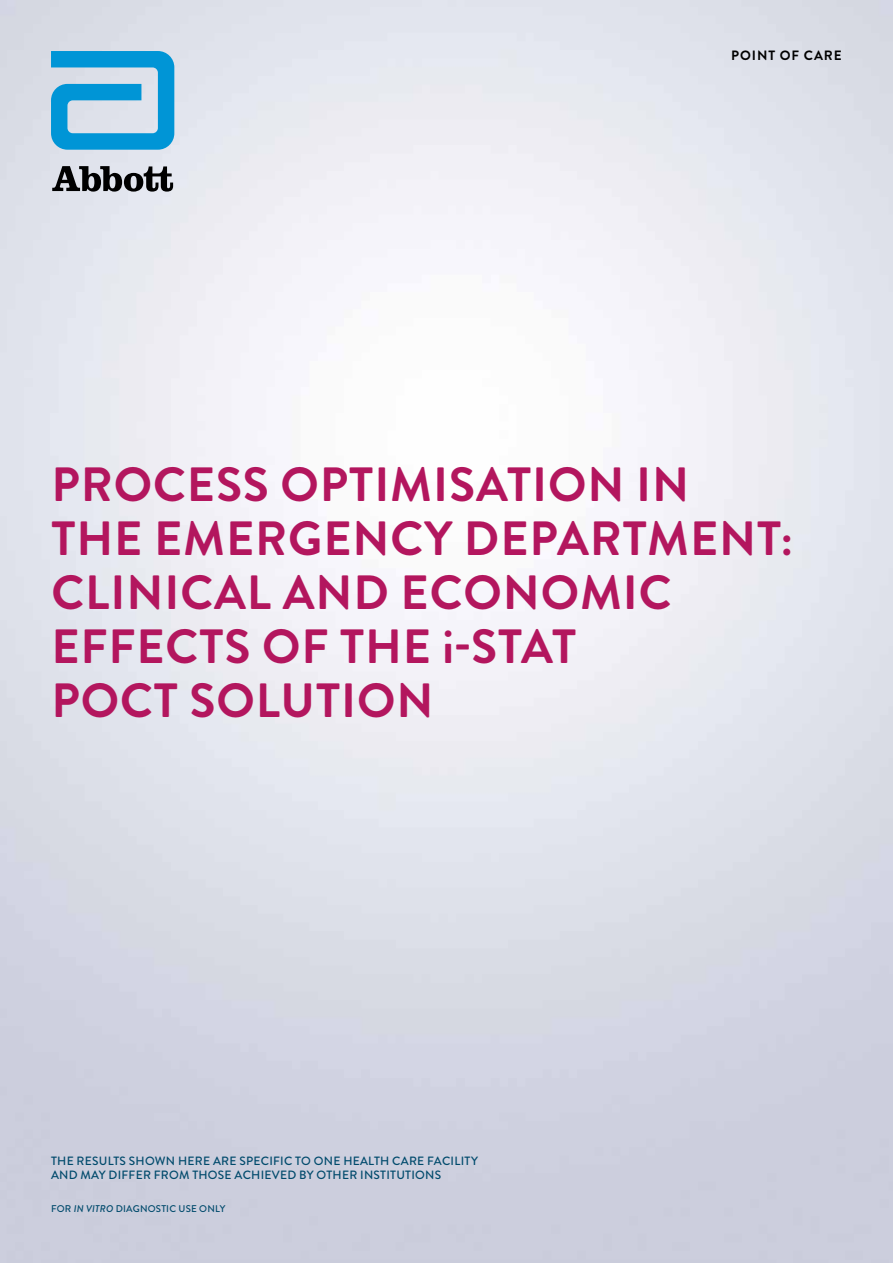
<style>
.page{position:relative;width:893px;height:1263px;background:#fff}
.page>*{position:absolute;margin:0;border:0;box-sizing:border-box;transform-origin:0 0}
.t1{font:700 48px/54px "Brandon Grotesque";letter-spacing:.02em;color:#b3165e}
.t2{font:700 13.5px "Brandon Grotesque";letter-spacing:.07em;color:#000}
.t3{font:500 12px/13.5px "Brandon Grotesque";letter-spacing:.02em;color:#004a6c}
.t4{font:500 9.75px "Brandon Grotesque";letter-spacing:.02em;color:#004a6c}
.s1{font-style:italic}
</style>
<div class="page">
<svg style="left:51px;top:51px;width:123px;height:99px;background:#5fb5de"></svg>
<svg style="left:52px;top:166px;width:121px;height:26px;background:#717277"></svg>
<p class="t2" style="left:731px;top:46px;width:112px">POINT OF CARE</p>
<h1 class="t1" style="left:51px;top:459px;width:743px">PROCESS OPTIMISATION IN<br>THE EMERGENCY DEPARTMENT:<br>CLINICAL AND ECONOMIC<br>EFFECTS OF THE i-STAT<br>POCT SOLUTION</h1>
<p class="t3" style="left:51px;top:1154px;width:428px">THE RESULTS SHOWN HERE ARE SPECIFIC TO ONE HEALTH CARE FACILITY<br>AND MAY DIFFER FROM THOSE ACHIEVED BY OTHER INSTITUTIONS</p>
<p class="t4" style="left:51px;top:1202px;width:176px">FOR <span class="s1">IN VITRO</span> DIAGNOSTIC USE ONLY</p>
</div>
